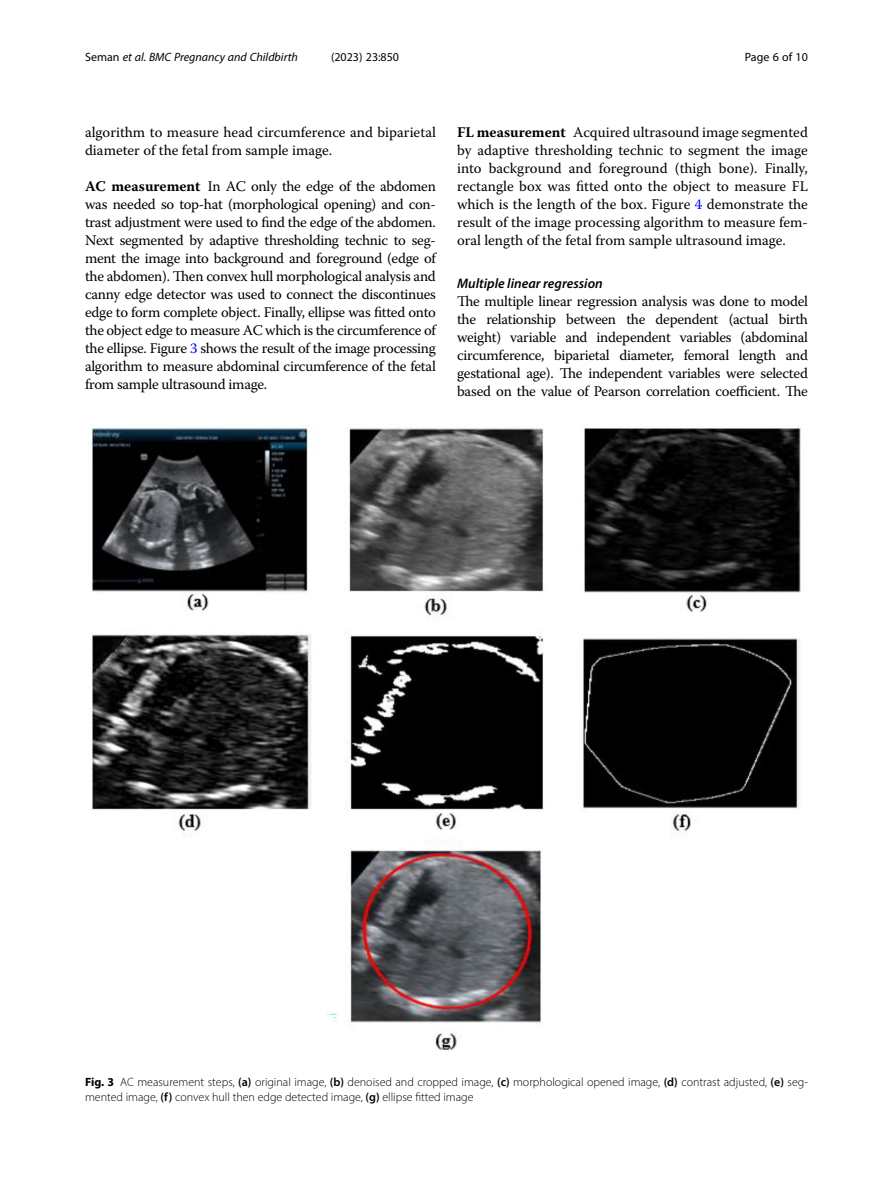
<style>
.page{position:relative;width:893px;height:1191px;background:#fff}
.page>*{position:absolute;margin:0;border:0;box-sizing:border-box;transform-origin:0 0}
.Formalpara_RuninHead{font:14.7px/18px "Warnock Pro";color:#000;text-align:justify}
.Body_Text{font:14.7px/18px "Warnock Pro";letter-spacing:-.02em;color:#000;text-align:justify}
.Head_3{font:italic 600 13.8px "Myriad Pro";color:#000}
.Figure_Caption{font:300 12px/15px "Myriad Pro";color:#000}
.t1{font:italic 12px "Myriad Pro";color:#000}
.t2{font:12px "Myriad Pro";color:#000}
.s1{font-style:normal}
.s2{font-weight:700}
.s3{color:#00f}
.s4{font-weight:600}
</style>
<div class="page">
<img style="left:91px;top:426px;width:710px;height:624px">
<p class="t1" style="left:85px;top:50px;width:214px"><span class="s1">Seman</span> et al. BMC Pregnancy and Childbirth</p>
<p class="t2" style="left:331px;top:50px;width:70px">(2023) 23:850</p>
<p class="t2" style="left:745px;top:50px;width:65px">Page 6 of 10</p>
<p class="Formalpara_RuninHead" style="left:85px;top:123px;width:352px">algorithm to measure head circumference and biparietal diameter of the fetal from sample image.</p>
<p class="Formalpara_RuninHead" style="left:85px;top:177px;width:352px"><span class="s2">AC measurement</span> In AC only the edge of the abdomen was needed so top-hat (morphological opening) and con&shy;trast adjustment were used to find the edge of the abdomen.<br>Next segmented by adaptive thresholding technic to seg&shy;ment the image into background and foreground (edge of the abdomen). Then convex hull morphological analysis and canny edge detector was used to connect the discontinues edge to form complete object. Finally, ellipse was fitted onto the object edge to measure AC which is the circumference of the ellipse. Figure <span class="s3">3</span> shows the result of the image processing algorithm to measure abdominal circumference of the fetal from sample ultrasound image.</p>
<p class="Formalpara_RuninHead" style="left:457px;top:123px;width:352px"><span class="s2">FL measurement</span> Acquired ultrasound image segmented by adaptive thresholding technic to segment the image into background and foreground (thigh bone). Finally, rectangle box was fitted onto the object to measure FL which is the length of the box. Figure <span class="s3">4</span> demonstrate the result of the image processing algorithm to measure fem&shy;oral length of the fetal from sample ultrasound image.</p>
<p class="Head_3" style="left:457px;top:275px;width:147px">Multiple linear regression</p>
<p class="Body_Text" style="left:457px;top:292px;width:352px">The multiple linear regression analysis was done to model the relationship between the dependent (actual birth weight) variable and independent variables (abdominal circumference, biparietal diameter, femoral length and gestational age). The independent variables were selected based on the value of Pearson correlation coefficient. The</p>
<p class="Figure_Caption" style="left:85px;top:1074px;width:724px"><span class="s2">Fig. 3</span> AC measurement steps, <span class="s4">(a)</span> original image, <span class="s4">(b)</span> denoised and cropped image, <span class="s4">(c)</span> morphological opened image, <span class="s4">(d)</span> contrast adjusted, <span class="s4">(e)</span> seg&shy;mented image, <span class="s4">(f)</span> convex hull then edge detected image, <span class="s4">(g)</span> ellipse fitted image</p>
</div>
